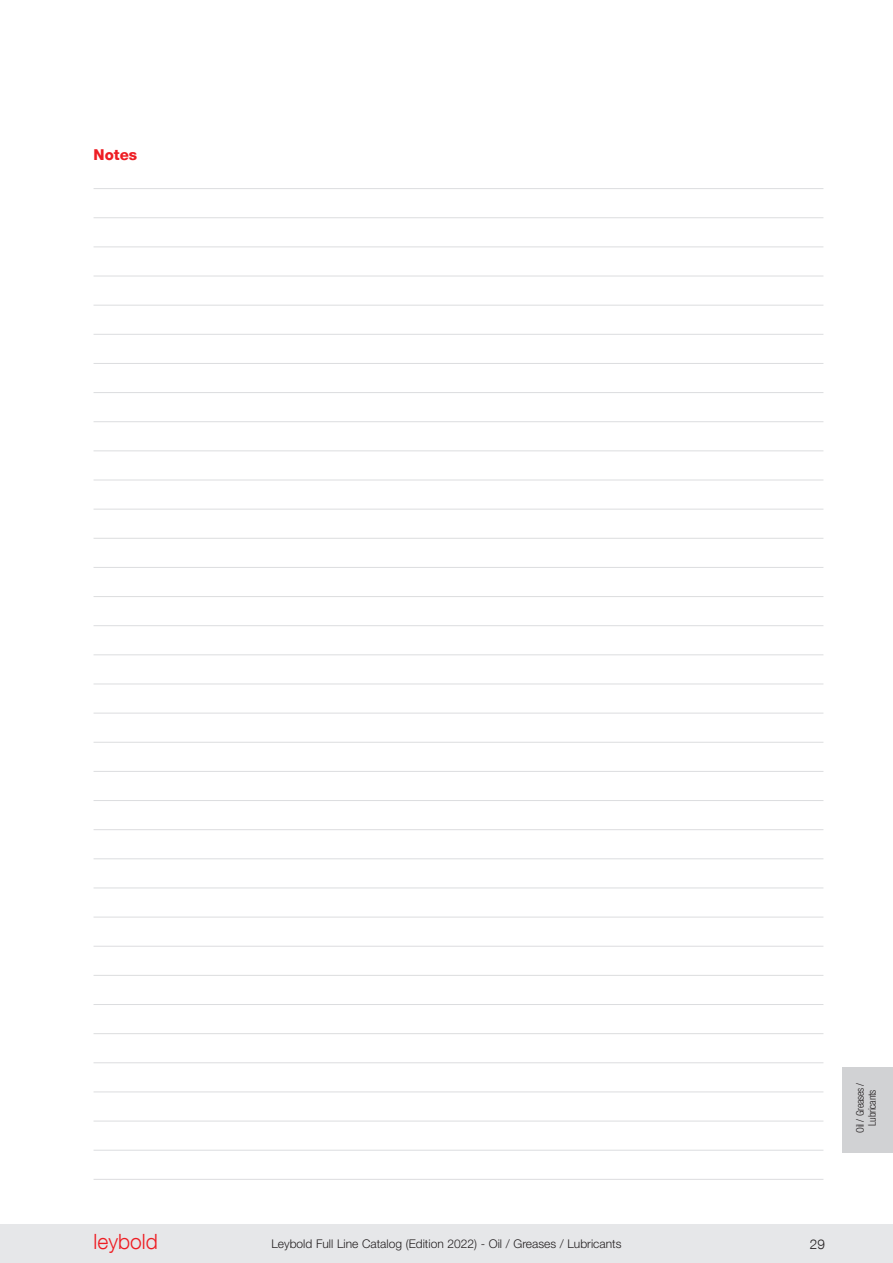
<style>
.page{position:relative;width:893px;height:1263px;background:#fff}
.page>*{position:absolute;margin:0;border:0;box-sizing:border-box;transform-origin:0 0}
.t1{font:300 21px "Helvetica Neue LT Com";color:#ee1d23}
.Überschrift{font:800 15px "Helvetica Neue LT Com";color:#ee1d23}
.t2{font:300 13.5px "Helvetica Neue LT Com";color:#231f20}
.t3{font:300 12px "Helvetica Neue LT Std";color:#231f20}
.t4{font:300 condensed 10.5px/12px "Helvetica Neue LT Com";letter-spacing:-.025em;color:#231f20;text-align:center}
</style>
<div class="page">
<div style="left:0;top:1225px;width:893px;height:38px;background:#e6e7e9"></div>
<div style="left:842px;top:1067px;width:51px;height:85px;background:#d1d2d4"></div>
<hr style="left:94px;top:188px;width:729px;height:1px;background:#dcdddf">
<hr style="left:94px;top:217px;width:729px;height:1px;background:#dcdddf">
<hr style="left:94px;top:246px;width:729px;height:1px;background:#dcdddf">
<hr style="left:94px;top:276px;width:729px;height:1px;background:#dcdddf">
<hr style="left:94px;top:305px;width:729px;height:1px;background:#dcdddf">
<hr style="left:94px;top:334px;width:729px;height:1px;background:#dcdddf">
<hr style="left:94px;top:363px;width:729px;height:1px;background:#dcdddf">
<hr style="left:94px;top:392px;width:729px;height:1px;background:#dcdddf">
<hr style="left:94px;top:421px;width:729px;height:1px;background:#dcdddf">
<hr style="left:94px;top:450px;width:729px;height:1px;background:#dcdddf">
<hr style="left:94px;top:480px;width:729px;height:1px;background:#dcdddf">
<hr style="left:94px;top:509px;width:729px;height:1px;background:#dcdddf">
<hr style="left:94px;top:538px;width:729px;height:1px;background:#dcdddf">
<hr style="left:94px;top:567px;width:729px;height:1px;background:#dcdddf">
<hr style="left:94px;top:596px;width:729px;height:1px;background:#dcdddf">
<hr style="left:94px;top:625px;width:729px;height:1px;background:#dcdddf">
<hr style="left:94px;top:654px;width:729px;height:1px;background:#dcdddf">
<hr style="left:94px;top:684px;width:729px;height:1px;background:#dcdddf">
<hr style="left:94px;top:713px;width:729px;height:1px;background:#dcdddf">
<hr style="left:94px;top:742px;width:729px;height:1px;background:#dcdddf">
<hr style="left:94px;top:771px;width:729px;height:1px;background:#dcdddf">
<hr style="left:94px;top:800px;width:729px;height:1px;background:#dcdddf">
<hr style="left:94px;top:829px;width:729px;height:1px;background:#dcdddf">
<hr style="left:94px;top:858px;width:729px;height:1px;background:#dcdddf">
<hr style="left:94px;top:887px;width:729px;height:1px;background:#dcdddf">
<hr style="left:94px;top:917px;width:729px;height:1px;background:#dcdddf">
<hr style="left:94px;top:946px;width:729px;height:1px;background:#dcdddf">
<hr style="left:94px;top:975px;width:729px;height:1px;background:#dcdddf">
<hr style="left:94px;top:1004px;width:729px;height:1px;background:#dcdddf">
<hr style="left:94px;top:1033px;width:729px;height:1px;background:#dcdddf">
<hr style="left:94px;top:1062px;width:729px;height:1px;background:#dcdddf">
<hr style="left:94px;top:1091px;width:729px;height:1px;background:#dcdddf">
<hr style="left:94px;top:1121px;width:729px;height:1px;background:#dcdddf">
<hr style="left:94px;top:1150px;width:729px;height:1px;background:#dcdddf">
<hr style="left:94px;top:1179px;width:729px;height:1px;background:#dcdddf">
<p class="Überschrift" style="left:94px;top:145px;width:45px">Notes</p>
<p class="t4" style="left:854px;top:1133px;width:52px;rotate:-90deg">Oil / Greases /<br>Lubricants</p>
<h1 class="t1" style="left:94px;top:1229px;width:66px">leybold</h1>
<p class="t3" style="left:271px;top:1236px;width:352px">Leybold Full Line Catalog (Edition 2022) - Oil / Greases / Lubricants</p>
<p class="t2" style="left:810px;top:1236px;width:17px">29</p>
</div>
